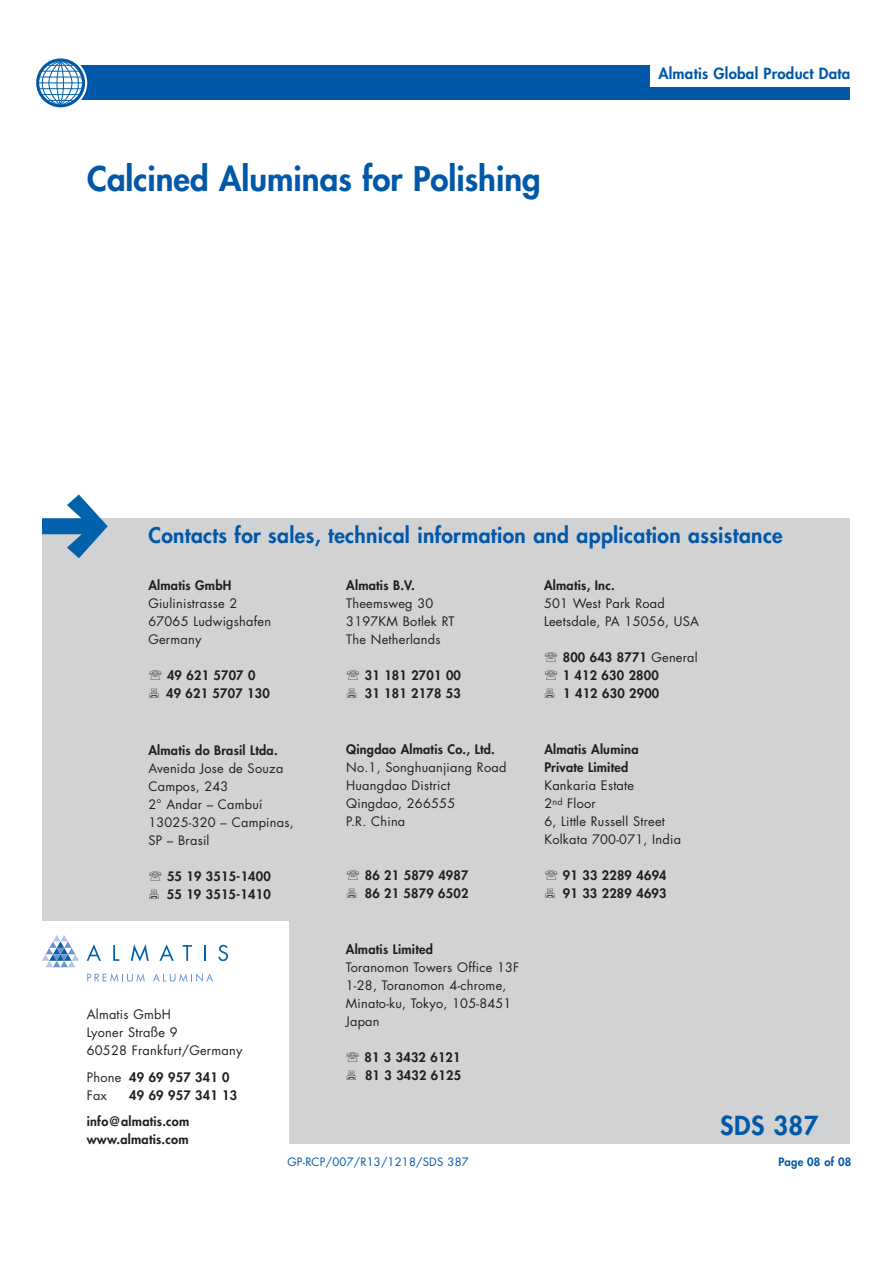
<style>
.page{position:relative;width:893px;height:1263px;background:#fff}
.page>*{position:absolute;margin:0;border:0;box-sizing:border-box;transform-origin:0 0}
.t1{font:800 33px "Futura";color:#0157a8}
.t2{font:800 25.5px "Futura";letter-spacing:.015em;color:#0157a8}
.t3{font:800 21px "Futura";letter-spacing:.015em;color:#0157a8}
.t4{font:800 15px "Futura";letter-spacing:.015em;color:#0157a8}
.t5{font:12.75px/18px "Futura";letter-spacing:.02em;color:#231f20}
.t6{font:800 12.75px/18px "Futura";letter-spacing:.015em;color:#231f20}
.t7{font:11.25px "Futura";letter-spacing:.02em;color:#0157a8}
.t8{font:800 11.25px "Futura";letter-spacing:.015em;color:#0157a8}
.s1{font-weight:400}
</style>
<div class="page">
<div style="left:42px;top:518px;width:808px;height:626px;background:#d1d2d4"></div>
<div style="left:43px;top:66px;width:807px;height:34px;background:#0157a8"></div>
<svg style="left:36px;top:58px;width:51px;height:50px"></svg>
<div style="left:651px;top:64px;width:204px;height:22px;background:#fff"></div>
<div style="left:0;top:922px;width:289px;height:279px;background:#fff"></div>
<svg style="left:42px;top:935px;width:37px;height:32px"></svg>
<svg style="left:113px;top:945px;width:6px;height:16px"></svg>
<svg style="left:131px;top:944px;width:18px;height:17px"></svg>
<svg style="left:159px;top:944px;width:15px;height:17px"></svg>
<svg style="left:183px;top:945px;width:9px;height:16px"></svg>
<svg style="left:204px;top:945px;width:2px;height:16px"></svg>
<svg style="left:218px;top:945px;width:10px;height:16px"></svg>
<svg style="left:87px;top:944px;width:14px;height:17px"></svg>
<svg style="left:87px;top:973px;width:58px;height:9px"></svg>
<svg style="left:153px;top:973px;width:60px;height:9px"></svg>
<svg style="left:42px;top:494px;width:66px;height:64px"></svg>
<h1 class="t1" style="left:87px;top:163px;width:455px">Calcined Aluminas for Polishing</h1>
<p class="t4" style="left:658px;top:66px;width:194px">Almatis Global Product Data</p>
<h3 class="t3" style="left:148px;top:525px;width:636px">Contacts for sales, technical information and application assistance</h3>
<p class="t6" style="left:148px;top:577px;width:84px">Almatis GmbH</p>
<p class="t5" style="left:148px;top:596px;width:124px">Giulinistrasse 2<br>67065 Ludwigshafen<br>Germany</p>
<p class="t6" style="left:166px;top:667px;width:105px">49 621 5707 0<br>49 621 5707 130</p>
<p class="t6" style="left:148px;top:742px;width:131px">Almatis do Brasil Ltda.</p>
<p class="t5" style="left:148px;top:760px;width:147px">Avenida Jose de Souza<br>Campos, 243<br>2° Andar – Cambuí<br>13025-320 – Campinas,<br>SP – Brasil</p>
<p class="t6" style="left:167px;top:868px;width:105px">55 19 3515-1400<br>55 19 3515-1410</p>
<p class="t5" style="left:87px;top:1006px;width:157px">Almatis GmbH<br>Lyoner Straße 9<br>60528 Frankfurt/Germany</p>
<p class="t6" style="left:87px;top:1069px;width:144px"><span class="s1">Phone</span> 49 69 957 341 0<br><span class="s1">Fax</span></p>
<p class="t6" style="left:87px;top:1084px;width:152px;line-height:25.5px;text-indent:43px">49 69 957 341 13 info@almatis.com</p>
<p class="t6" style="left:87px;top:1131px;width:103px">www.almatis.com</p>
<p class="t6" style="left:346px;top:577px;width:70px">Almatis B.V.</p>
<p class="t5" style="left:346px;top:596px;width:110px">Theemsweg 30<br>3197KM Botlek RT<br>The Netherlands</p>
<p class="t6" style="left:365px;top:667px;width:98px">31 181 2701 00<br>31 181 2178 53</p>
<p class="t6" style="left:346px;top:741px;width:150px">Qingdao Almatis Co., Ltd.</p>
<p class="t5" style="left:346px;top:760px;width:162px">No.1, Songhuanjiang Road<br>Huangdao District<br>Qingdao, 266555<br>P.R. China</p>
<p class="t6" style="left:365px;top:867px;width:105px">86 21 5879 4987<br>86 21 5879 6502</p>
<p class="t6" style="left:346px;top:941px;width:89px">Almatis Limited</p>
<p class="t5" style="left:346px;top:960px;width:175px">Toranomon Towers Office 13F<br>1-28, Toranomon 4-chrome,<br>Minato-ku, Tokyo, 105-8451<br>Japan</p>
<p class="t6" style="left:364px;top:1049px;width:98px">81 3 3432 6121<br>81 3 3432 6125</p>
<p class="t6" style="left:544px;top:577px;width:72px">Almatis, Inc.</p>
<p class="t5" style="left:544px;top:596px;width:156px">501 West Park Road<br>Leetsdale, PA 15056, USA</p>
<p class="t6" style="left:563px;top:649px;width:137px">800 643 8771 <span class="s1">General<br></span>1 412 630 2800<br>1 412 630 2900</p>
<p class="t6" style="left:544px;top:741px;width:96px">Almatis Alumina<br>Private Limited</p>
<p class="t5" style="left:544px;top:778px;width:138px">Kankaria Estate<br>2<sup>nd</sup> Floor<br>6, Little Russell Street<br>Kolkata 700-071, India</p>
<p class="t6" style="left:563px;top:867px;width:105px">91 33 2289 4694<br>91 33 2289 4693</p>
<h2 class="t2" style="left:720px;top:1113px;width:100px">SDS 387</h2>
<p class="t7" style="left:287px;top:1156px;width:183px">GP-RCP/007/R13/1218/SDS 387</p>
<p class="t8" style="left:778px;top:1156px;width:74px">Page 08 of 08</p>
</div>
